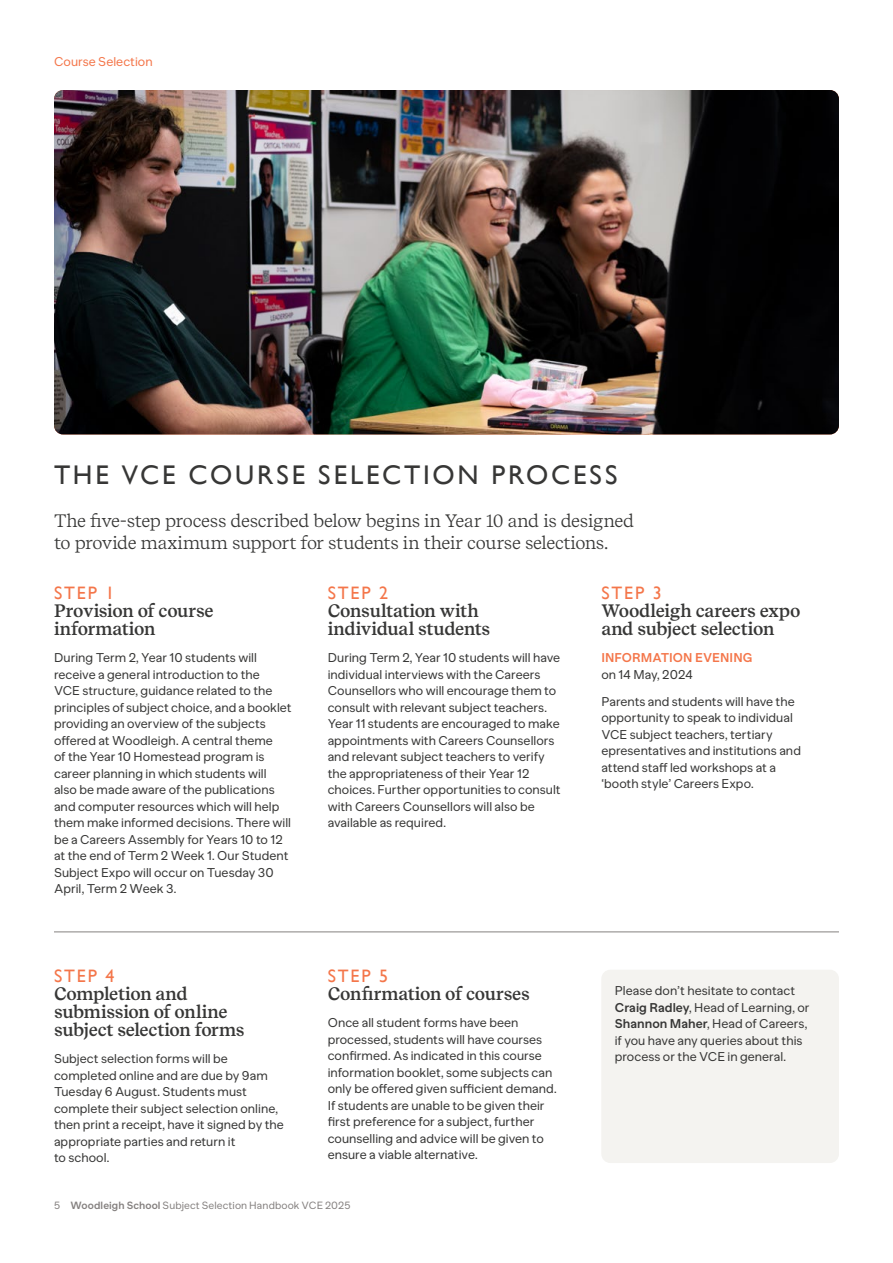
<style>
.page{position:relative;width:893px;height:1263px;background:#fff}
.page>*{position:absolute;margin:0;border:0;box-sizing:border-box;transform-origin:0 0}
.t1{font:27px "Gill Sans";letter-spacing:.105em;color:#373736}
.t2{font:600 18px/18px "Recife Text";letter-spacing:-.02em;color:#373736}
.t3{font:18px/21.6px "Recife Text";letter-spacing:-.02em;color:#373736}
.t4{font:18px "Gill Sans";letter-spacing:.105em;color:#f4764a}
.t5{font:12.75px/16.5px "MNKY Banana Grotesk";letter-spacing:.005em;color:#373736}
.t6{font:700 12.75px "MNKY Banana Grotesk";letter-spacing:.01em;color:#f4764a}
.t7{font:12.75px "MNKY Banana Grotesk";letter-spacing:.005em;color:#f4764a}
.t8{font:10.5px "MNKY Banana Grotesk";letter-spacing:.01em;color:#858180}
.s1{font-weight:700}
</style>
<div class="page">
<img style="left:54px;top:90px;width:785px;height:344px">
<hr style="left:54px;top:932px;width:785px;height:1px;background:#858180">
<div style="left:601px;top:970px;width:238px;height:193px;background:#f4f3f0;border-radius:9px"></div>
<p class="t7" style="left:54px;top:55px;width:100px">Course Selection</p>
<h1 class="t1" style="left:54px;top:459px;width:565px">THE VCE COURSE SELECTION PROCESS</h1>
<h2 class="t3" style="left:54px;top:509px;width:581px">The five-step process described below begins in Year 10 and is designed to provide maximum support for students in their course selections.</h2>
<h2 class="t4" style="left:54px;top:582px;width:62px">STEP 1</h2>
<h2 class="t2" style="left:54px;top:601px;width:161px">Provision of course information</h2>
<p class="t5" style="left:54px;top:650px;width:239px">During Term 2, Year 10 students will receive a general introduction to the<br>VCE structure, guidance related to the principles of subject choice, and a booklet providing an overview of the subjects offered at Woodleigh. A central theme<br>of the Year 10 Homestead program is career planning in which students will also be made aware of the publications and computer resources which will help them make informed decisions. There will be a Careers Assembly for Years 10 to 12 at the end of Term 2 Week 1. Our Student Subject Expo will occur on Tuesday 30<br>April, Term 2 Week 3.</p>
<h2 class="t4" style="left:54px;top:965px;width:62px">STEP 4</h2>
<h2 class="t2" style="left:54px;top:984px;width:192px">Completion and submission of online subject selection forms</h2>
<p class="t5" style="left:54px;top:1051px;width:231px">Subject selection forms will be completed online and are due by 9am<br>Tuesday 6 August. Students must complete their subject selection online, then print a receipt, have it signed by the appropriate parties and return it<br>to school.</p>
<h2 class="t4" style="left:328px;top:582px;width:62px">STEP 2</h2>
<h2 class="t2" style="left:328px;top:601px;width:164px">Consultation with individual students</h2>
<p class="t5" style="left:328px;top:650px;width:235px">During Term 2, Year 10 students will have individual interviews with the Careers Counsellors who will encourage them to consult with relevant subject teachers.<br>Year 11 students are encouraged to make appointments with Careers Counsellors and relevant subject teachers to verify the appropriateness of their Year 12 choices. Further opportunities to consult with Careers Counsellors will also be available as required.</p>
<h2 class="t4" style="left:328px;top:965px;width:62px">STEP 5</h2>
<h2 class="t2" style="left:328px;top:984px;width:204px">Confirmation of courses</h2>
<p class="t5" style="left:328px;top:1015px;width:230px">Once all student forms have been processed, students will have courses confirmed. As indicated in this course information booklet, some subjects can only be offered given sufficient demand.<br>If students are unable to be given their first preference for a subject, further counselling and advice will be given to ensure a viable alternative.</p>
<p class="t8" style="left:54px;top:1200px;width:298px">5 <span class="s1">Woodleigh School</span> Subject Selection Handbook VCE 2025</p>
<h2 class="t4" style="left:601px;top:582px;width:62px">STEP 3</h2>
<h2 class="t2" style="left:601px;top:601px;width:201px">Woodleigh careers expo and subject selection</h2>
<p class="t6" style="left:601px;top:651px;width:153px">INFORMATION EVENING</p>
<p class="t5" style="left:601px;top:661px;width:195px;line-height:27.2px">on 14 May, 2024<br>Parents and students will have the</p>
<p class="t5" style="left:601px;top:710px;width:201px">opportunity to speak to individual<br>VCE subject teachers, tertiary epresentatives and institutions and attend staff led workshops at a ‘booth style’ Careers Expo.</p>
<p class="t5" style="left:615px;top:983px;width:196px">Please don’t hesitate to contact<br><span class="s1">Craig Radley</span>, Head of Learning, or<br><span class="s1">Shannon Maher</span>, Head of Careers, if you have any queries about this process or the VCE in general.</p>
</div>
